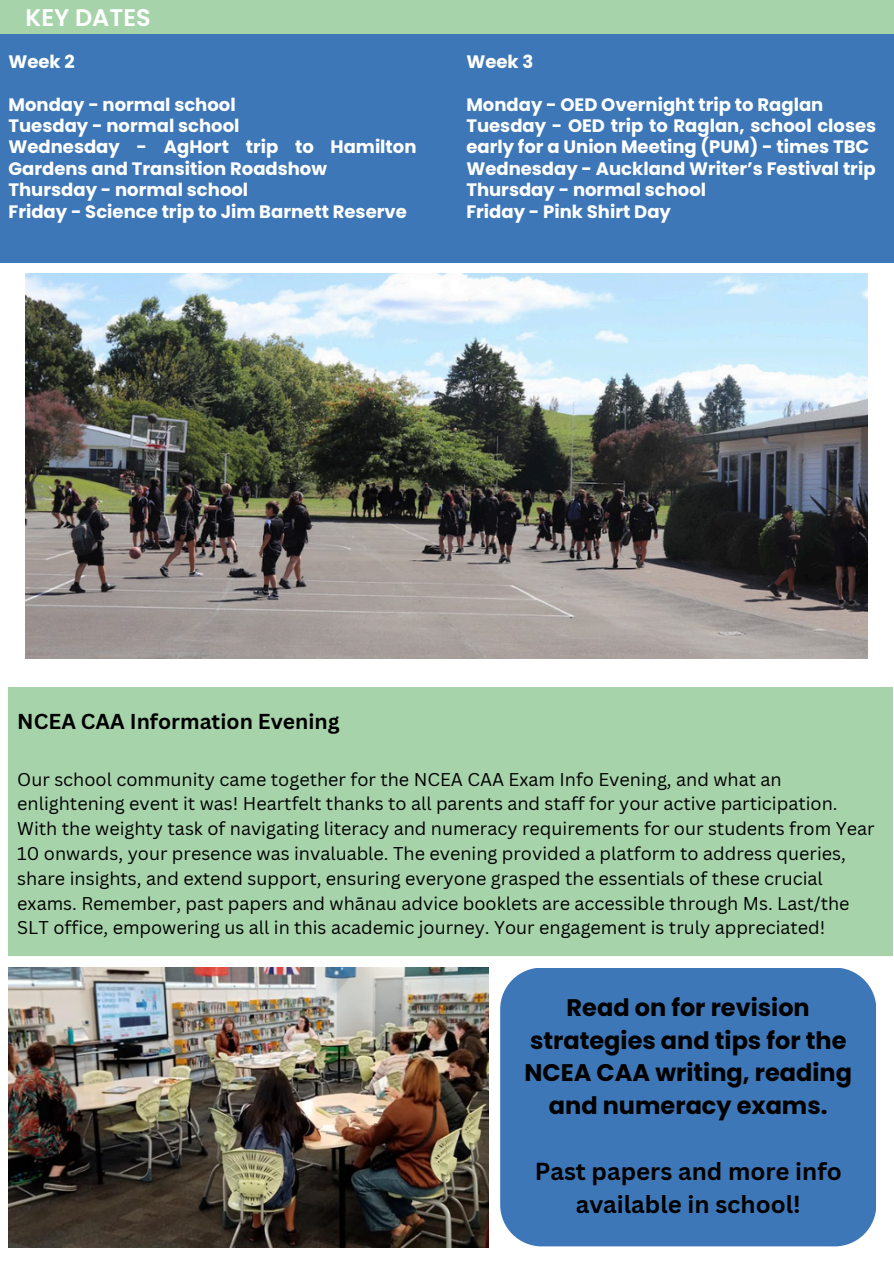
<style>
.page{position:relative;width:894px;height:1264px;background:#fff}
.page>*{position:absolute;margin:0;border:0;box-sizing:border-box;transform-origin:0 0}
.t1{font:700 24px/32.7px "Poppins";color:#000;text-align:center}
.t2{font:700 24px/32.7px "Canva Sans";color:#000;text-align:center}
.t3{font:600 24px "Poppins";color:#fff}
.t4{font:700 21px "Canva Sans";color:#000}
.t5{font:18px/24.8px "Canva Sans";color:#000}
.t6{font:700 18px/21.3px "Poppins";color:#fff}
</style>
<div class="page">
<div style="left:0;top:33px;width:893px;height:229px;background:#3e77b8"></div>
<div style="left:0;top:0;width:893px;height:33px;background:#a7d3ab"></div>
<img style="left:25px;top:273px;width:842px;height:385px">
<img style="left:9px;top:967px;width:479px;height:280px">
<div style="left:9px;top:688px;width:884px;height:267px;background:#a7d3ab"></div>
<div style="left:500px;top:968px;width:375px;height:278px;background:#3e77b8"></div>
<h4 class="t3" style="left:25px;top:1px;width:127px">KEY DATES</h4>
<h4 class="t6" style="left:9px;top:51px;width:68px">Week 2</h4>
<h4 class="t6" style="left:9px;top:94px;width:409px">Monday - normal school<br>Tuesday - normal school<br>Wednesday - AgHort trip to Hamilton<br>Gardens and Transition Roadshow<br>Thursday - normal school<br>Friday - Science trip to Jim Barnett Reserve</h4>
<h2 class="t6" style="left:466px;top:51px;width:68px">Week 3</h2>
<h2 class="t6" style="left:466px;top:94px;width:411px">Monday - OED Overnight trip to Raglan Tuesday - OED trip to Raglan, school closes early for a Union Meeting (PUM) - times TBC Wednesday - Auckland Writer’s Festival trip Thursday - normal school<br>Friday - Pink Shirt Day</h2>
<h3 class="t4" style="left:17px;top:707px;width:324px">NCEA CAA Information Evening</h3>
<p class="t5" style="left:17px;top:766px;width:858px">Our school community came together for the NCEA CAA Exam Info Evening, and what an enlightening event it was! Heartfelt thanks to all parents and staff for your active participation.<br>With the weighty task of navigating literacy and numeracy requirements for our students from Year 10 onwards, your presence was invaluable. The evening provided a platform to address queries, share insights, and extend support, ensuring everyone grasped the essentials of these crucial exams. Remember, past papers and whānau advice booklets are accessible through Ms. Last/the SLT office, empowering us all in this academic journey. Your engagement is truly appreciated!</p>
<h1 class="t1" style="left:524px;top:991px;width:329px">Read on for revision strategies and tips for the<br>NCEA CAA writing, reading and numeracy exams.</h1>
<h4 class="t2" style="left:534px;top:1154px;width:308px">Past papers and more info available in school!</h4>
</div>
